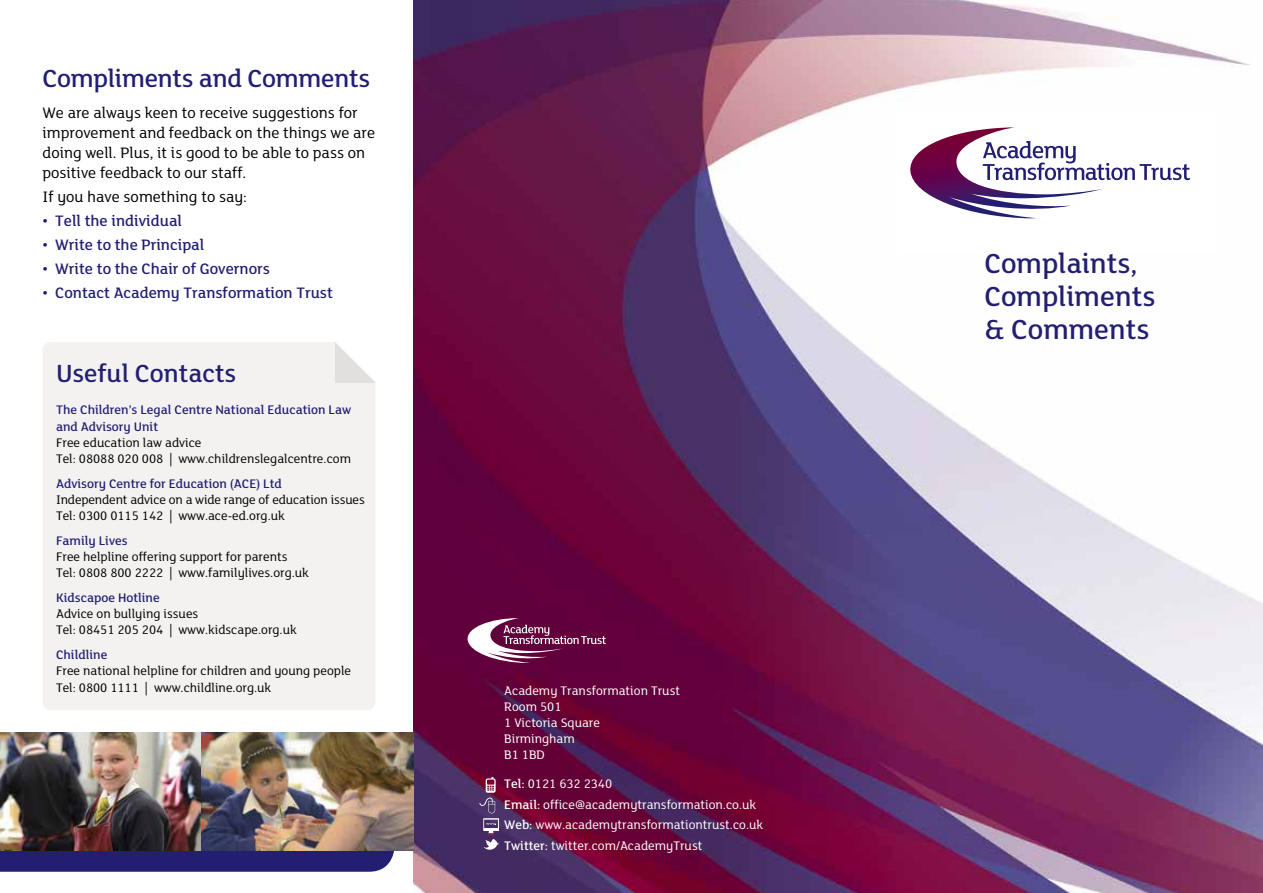
<style>
.page{position:relative;width:1263px;height:893px;background:#fff}
.page>*{position:absolute;margin:0;border:0;box-sizing:border-box;transform-origin:0 0}
.t1{font:500 30px/33px "FS Lola";color:#221f72}
.t2{font:500 27px "FS Lola";letter-spacing:-.01em;color:#221f72}
.t3{font:16.5px/19.8px "FS Lola";color:#000}
.t4{font:500 16.5px "FS Lola";color:#221f72}
.t5{font:13.5px/16.2px "FS Lola";color:#000}
.t6{font:13.5px/16.2px "FS Lola";color:#fff}
.t7{font:500 13.5px/16.2px "FS Lola";color:#221f72}
.s1{font-weight:500}
</style>
<div class="page">
<div style="left:43px;top:342px;width:332px;height:368px;background:#f3f2f1;border-radius:9px"></div>
<img style="left:414px;top:0;width:849px;height:893px">
<div style="left:897px;top:111px;width:319px;height:142px;background:#fff"></div>
<svg style="left:910px;top:127px;width:280px;height:91px"></svg>
<svg style="left:479px;top:777px;width:20px;height:75px"></svg>
<svg style="left:468px;top:618px;width:138px;height:45px"></svg>
<img style="left:0;top:850px;width:395px;height:22px">
<img style="left:0;top:732px;width:414px;height:118px">
<svg style="left:335px;top:342px;width:41px;height:41px"></svg>
<h2 class="t2" style="left:43px;top:64px;width:329px">Compliments and Comments</h2>
<p class="t3" style="left:43px;top:104px;width:334px">We are always keen to receive suggestions for improvement and feedback on the things we are doing well. Plus, it is good to be able to pass on positive feedback to our staff.</p>
<p class="t3" style="left:43px;top:187px;width:206px">If you have something to say:</p>
<p class="t4" style="left:43px;top:212px;width:141px">• Tell the individual</p>
<p class="t4" style="left:43px;top:236px;width:163px">• Write to the Principal</p>
<p class="t4" style="left:43px;top:260px;width:229px">• Write to the Chair of Governors</p>
<p class="t4" style="left:43px;top:284px;width:292px">• Contact Academy Transformation Trust</p>
<h2 class="t2" style="left:56px;top:360px;width:182px">Useful Contacts</h2>
<p class="t7" style="left:56px;top:402px;width:297px">The Children’s Legal Centre National Education Law and Advisory Unit</p>
<p class="t5" style="left:56px;top:435px;width:296px">Free education law advice<br>Tel: 08088 020 008 | www.childrenslegalcentre.com</p>
<p class="t7" style="left:56px;top:476px;width:227px">Advisory Centre for Education (ACE) Ltd</p>
<p class="t5" style="left:56px;top:492px;width:310px">Independent advice on a wide range of education issues<br>Tel: 0300 0115 142 | www.ace-ed.org.uk</p>
<p class="t7" style="left:56px;top:533px;width:73px">Family Lives</p>
<p class="t5" style="left:56px;top:549px;width:254px">Free helpline offering support for parents<br>Tel: 0808 800 2222 | www.familylives.org.uk</p>
<p class="t7" style="left:56px;top:590px;width:105px">Kidscapoe Hotline</p>
<p class="t5" style="left:56px;top:606px;width:242px">Advice on bullying issues<br>Tel: 08451 205 204 | www.kidscape.org.uk</p>
<p class="t7" style="left:56px;top:647px;width:53px">Childline</p>
<p class="t5" style="left:56px;top:663px;width:296px">Free national helpline for children and young people<br>Tel: 0800 1111 | www.childline.org.uk</p>
<p class="t6" style="left:504px;top:682px;width:177px">Academy Transformation Trust<br>Room 501<br>1 Victoria Square<br>Birmingham<br>B1 1BD</p>
<p class="t6" style="left:504px;top:774px;width:260px;line-height:20.4px"><span class="s1">Tel:</span> 0121 632 2340<br><span class="s1">Email:</span> office@academytransformation.co.uk <span class="s1">Web:</span> www.academytransformationtrust.co.uk <span class="s1">Twitter:</span> twitter.com/AcademyTrust</p>
<h1 class="t1" style="left:984px;top:248px;width:172px">Complaints,<br>Compliments &amp; Comments</h1>
</div>
